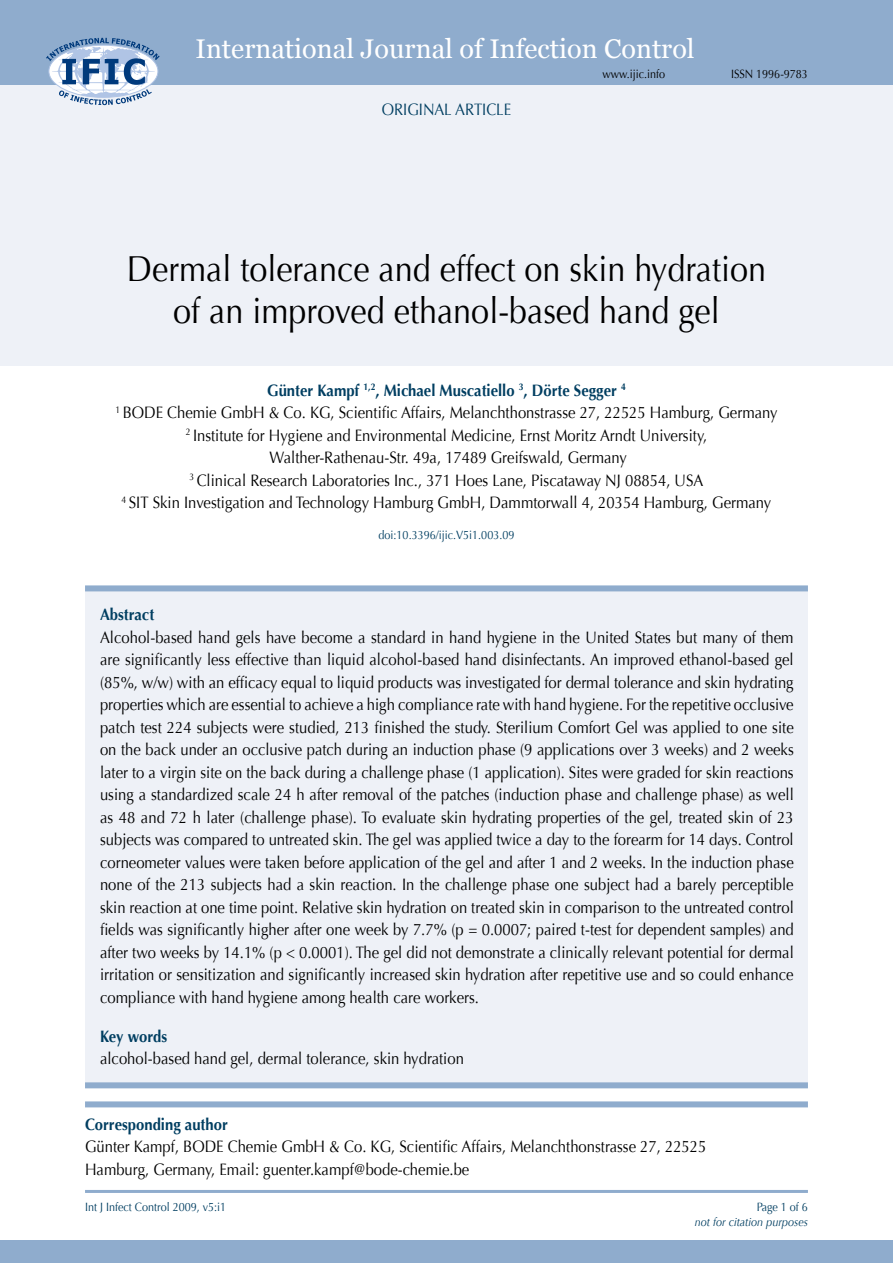
<style>
.page{position:relative;width:893px;height:1263px;background:#fff}
.page>*{position:absolute;margin:0;border:0;box-sizing:border-box;transform-origin:0 0}
.t1{font:36px/42px "Optima";color:#000;text-align:center;scale:.9 1}
.t2{font:27px "Georgia";color:#fff}
.t3{font:16.5px/22.5px "Optima";color:#000;text-align:center;scale:.9 1}
.t4{font:700 16.5px "Optima";color:#003e61;scale:.9 1}
.t5{font:16.5px "Optima";color:#003e61;scale:.9 1}
.t6{font:12px "Optima";color:#003e61;scale:.9 1}
.t7{font:12px "Optima";color:#000;scale:.9 1}
.t8{font:italic 12px "Optima";color:#003e61;scale:.9 1}
.s1{font-weight:700;color:#003e61}
</style>
<div class="page">
<div style="left:0;top:1240px;width:893px;height:23px;background:#8faccd"></div>
<hr style="left:85px;top:1190px;width:723px;height:3px;background:#8faccd">
<div style="left:0;top:75px;width:893px;height:291px;background:#eef1f7"></div>
<div style="left:0;top:0;width:893px;height:85px;background:#8faccd"></div>
<svg style="left:46px;top:38px;width:114px;height:67px"></svg>
<div style="left:85px;top:1101px;width:723px;height:6px;background:#8faccd"></div>
<div style="left:85px;top:589px;width:723px;height:499px;background:#eef1f7"></div>
<div style="left:85px;top:1082px;width:723px;height:6px;background:#8faccd"></div>
<div style="left:85px;top:585px;width:723px;height:6px;background:#8faccd"></div>
<h2 class="t2" style="left:195px;top:33px;width:501px">International Journal of Infection Control</h2>
<p class="t5" style="left:382px;top:100px;width:11px">original</p>
<p class="t5" style="left:455px;top:100px;width:10px">article</p>
<p class="t7" style="left:602px;top:67px;width:71px">www.ijic.info</p>
<p class="t7" style="left:731px;top:67px;width:87px">ISSN 1996-9783</p>
<h1 class="t1" style="left:127px;top:248px;width:712px">Dermal tolerance and effect on skin hydration of an improved ethanol-based hand gel</h1>
<p class="t3" style="left:115px;top:379px;width:737px"><span class="s1">Günter Kampf</span> <sup>1,2</sup><span class="s1">, Michael Muscatiello</span> <sup>3</sup><span class="s1">, Dörte Segger</span> <sup>4<br></sup><sup>1</sup> BODE Chemie GmbH &amp; Co. KG, Scientific Affairs, Melanchthonstrasse 27, 22525 Hamburg, Germany <sup>2</sup> Institute for Hygiene and Environmental Medicine, Ernst Moritz Arndt University, Walther-Rathenau-Str. 49a, 17489 Greifswald, Germany<br><sup>3</sup> Clinical Research Laboratories Inc., 371 Hoes Lane, Piscataway NJ 08854, USA<br><sup>4</sup> SIT Skin Investigation and Technology Hamburg GmbH, Dammtorwall 4, 20354 Hamburg, Germany</p>
<p class="t6" style="left:379px;top:528px;width:152px">doi:10.3396/ijic.V5i1.003.09</p>
<p class="t4" style="left:100px;top:605px;width:62px">Abstract</p>
<p class="t3" style="left:100px;top:626px;width:772px;text-align:justify">Alcohol-based hand gels have become a standard in hand hygiene in the United States but many of them are significantly less effective than liquid alcohol-based hand disinfectants. An improved ethanol-based gel (85%, w/w) with an efficacy equal to liquid products was investigated for dermal tolerance and skin hydrating properties which are essential to achieve a high compliance rate with hand hygiene. For the repetitive occlusive patch test 224 subjects were studied, 213 finished the study. Sterilium Comfort Gel was applied to one site on the back under an occlusive patch during an induction phase (9 applications over 3 weeks) and 2 weeks later to a virgin site on the back during a challenge phase (1 application). Sites were graded for skin reactions using a standardized scale 24 h after removal of the patches (induction phase and challenge phase) as well as 48 and 72 h later (challenge phase). To evaluate skin hydrating properties of the gel, treated skin of 23 subjects was compared to untreated skin. The gel was applied twice a day to the forearm for 14 days. Control corneometer values were taken before application of the gel and after 1 and 2 weeks. In the induction phase none of the 213 subjects had a skin reaction. In the challenge phase one subject had a barely perceptible skin reaction at one time point. Relative skin hydration on treated skin in comparison to the untreated control fields was significantly higher after one week by 7.7% (p = 0.0007; paired t-test for dependent samples) and after two weeks by 14.1% (p &lt; 0.0001). The gel did not demonstrate a clinically relevant potential for dermal irritation or sensitization and significantly increased skin hydration after repetitive use and so could enhance compliance with hand hygiene among health care workers.</p>
<p class="t4" style="left:100px;top:1027px;width:76px">Key words</p>
<p class="t3" style="left:100px;top:1048px;width:406px">alcohol-based hand gel, dermal tolerance, skin hydration</p>
<p class="t4" style="left:85px;top:1115px;width:160px">Corresponding author</p>
<p class="t3" style="left:85px;top:1136px;width:692px;text-align:left">Günter Kampf, BODE Chemie GmbH &amp; Co. KG, Scientific Affairs, Melanchthonstrasse 27, 22525<br>Hamburg, Germany, Email: guenter.kampf@bode-chemie.be</p>
<p class="t6" style="left:757px;top:1200px;width:58px">Page of 6</p>
<p class="t8" style="left:695px;top:1215px;width:127px">not for citation purposes</p>
</div>
